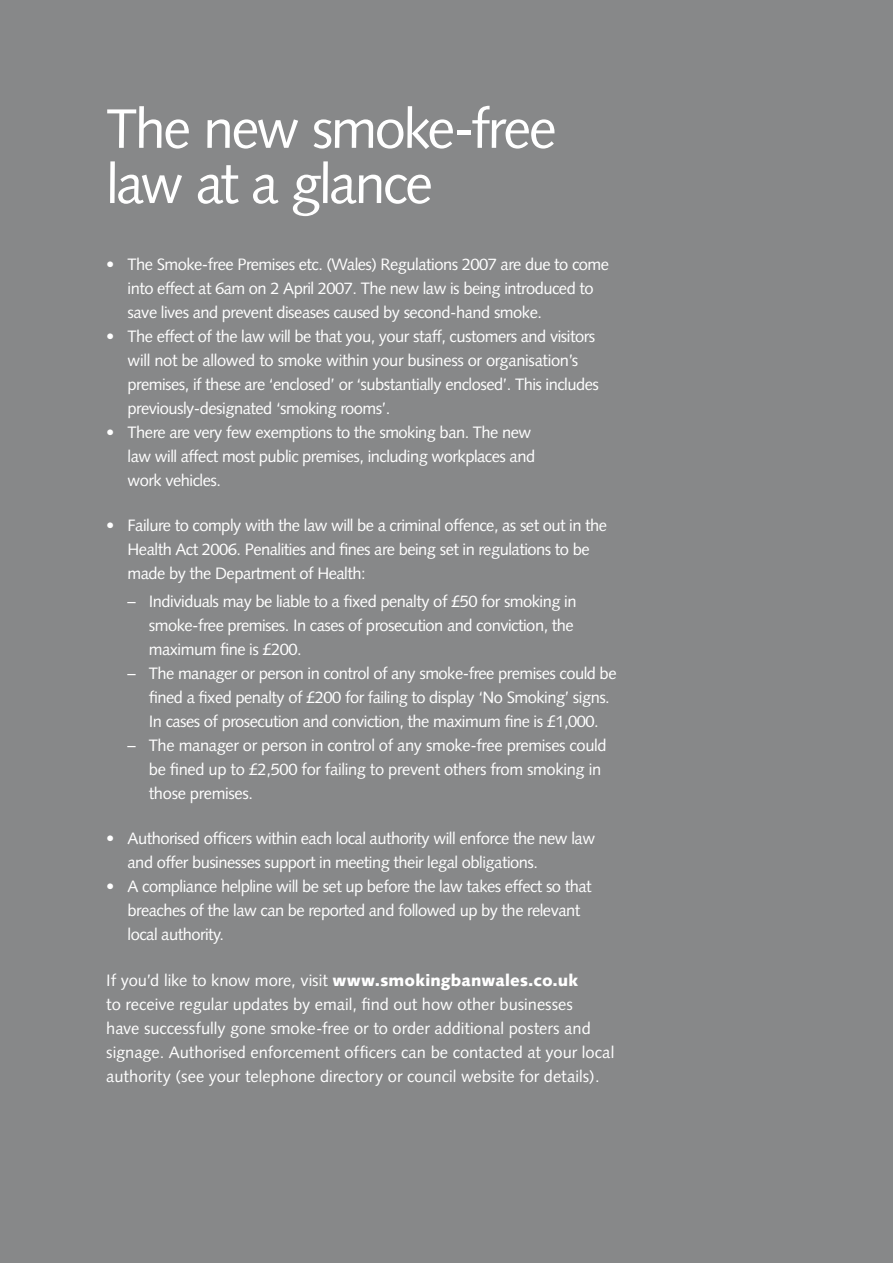
<style>
.page{position:relative;width:893px;height:1263px;background:#878889}
.page>*{position:absolute;margin:0;border:0;box-sizing:border-box;transform-origin:0 0}
.t1{font:55.5px/55.2px "Syntax";letter-spacing:-.045em;color:#fff}
.t2{font:16.5px/24px "Syntax";letter-spacing:-.03em;color:#fff}
.t3{font:16.5px/24px "Syntax";color:#fff}
.s1{font-weight:900}
</style>
<div class="page">
<h1 class="t1" style="left:106px;top:101px;width:452px">The new smoke-free law at a glance</h1>
<p class="t2" style="left:128px;top:252px;width:483px;text-indent:-21px">• The Smoke-free Premises etc. (Wales) Regulations 2007 are due to come into effect at 6am on 2 April 2007. The new law is being introduced to save lives and prevent diseases caused by second-hand smoke.</p>
<p class="t2" style="left:128px;top:324px;width:473px;text-indent:-21px">• The effect of the law will be that you, your staff, customers and visitors will not be allowed to smoke within your business or organisation’s premises, if these are ‘enclosed’ or ‘substantially enclosed’. This includes previously-designated ‘smoking rooms’.</p>
<p class="t2" style="left:128px;top:420px;width:409px;text-indent:-21px">• There are very few exemptions to the smoking ban. The new law will affect most public premises, including workplaces and work vehicles.</p>
<p class="t2" style="left:128px;top:513px;width:481px;text-indent:-21px">• Failure to comply with the law will be a criminal offence, as set out in the<br>Health Act 2006. Penalities and fines are being set in regulations to be made by the Department of Health:</p>
<p class="t2" style="left:149px;top:589px;width:429px;text-indent:-21px">– Individuals may be liable to a fixed penalty of £50 for smoking in smoke-free premises. In cases of prosecution and conviction, the maximum fine is £200.</p>
<p class="t2" style="left:149px;top:661px;width:469px;text-indent:-21px">– The manager or person in control of any smoke-free premises could be fined a fixed penalty of £200 for failing to display ‘No Smoking’ signs.<br>In cases of prosecution and conviction, the maximum fine is £1,000.</p>
<p class="t2" style="left:149px;top:733px;width:459px;text-indent:-21px">– The manager or person in control of any smoke-free premises could be fined up to £2,500 for failing to prevent others from smoking in those premises.</p>
<p class="t2" style="left:128px;top:827px;width:469px;text-indent:-21px">• Authorised officers within each local authority will enforce the new law and offer businesses support in meeting their legal obligations.</p>
<p class="t2" style="left:128px;top:875px;width:466px;text-indent:-21px">• A compliance helpline will be set up before the law takes effect so that breaches of the law can be reported and followed up by the relevant local authority.</p>
<p class="t3" style="left:106px;top:968px;width:510px">If you’d like to know more, visit <span class="s1">www.smokingbanwales.co.uk<br></span>to receive regular updates by email, find out how other businesses<br>have successfully gone smoke-free or to order additional posters and signage. Authorised enforcement officers can be contacted at your local authority (see your telephone directory or council website for details).</p>
</div>
